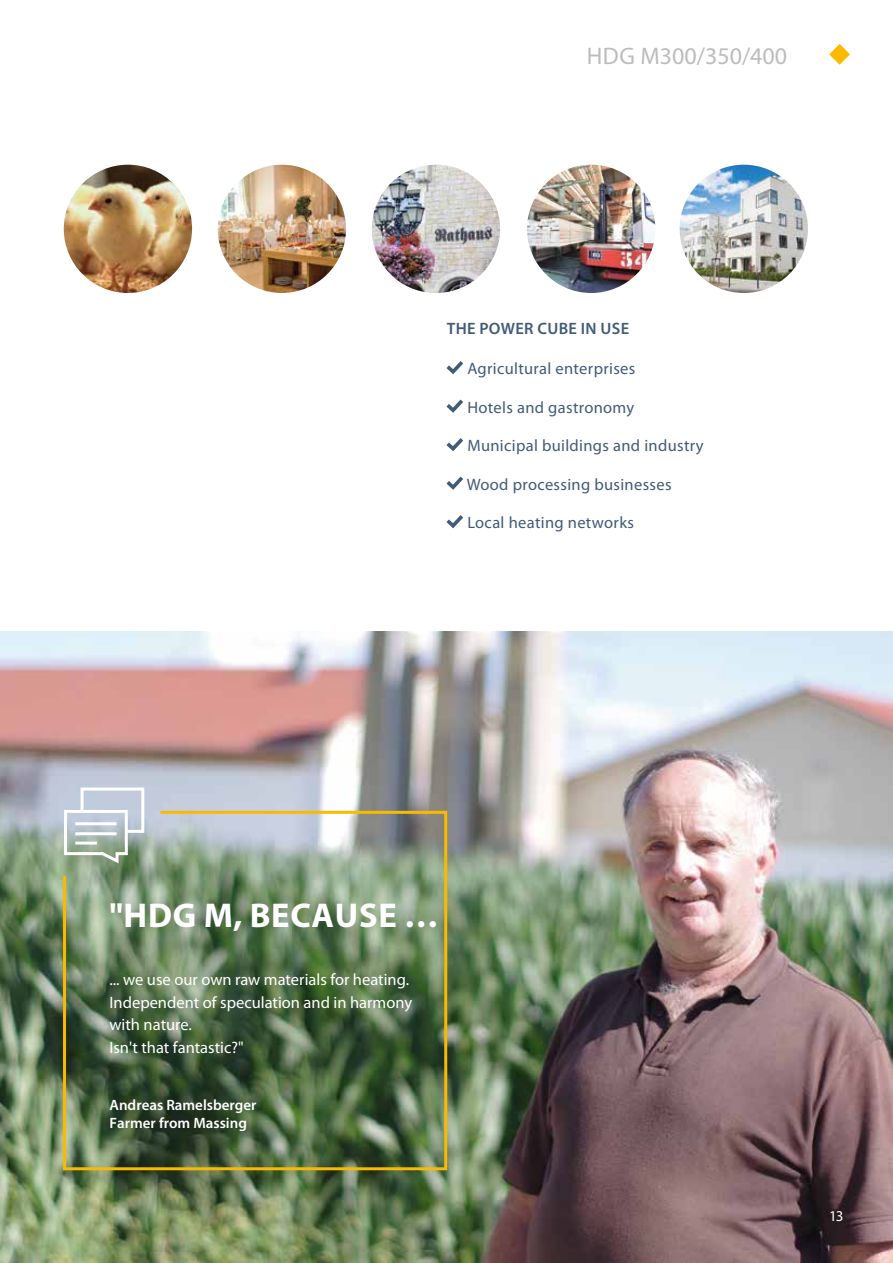
<style>
.page{position:relative;width:893px;height:1263px;background:#fff}
.page>*{position:absolute;margin:0;border:0;box-sizing:border-box;transform-origin:0 0}
.t1{font:700 34.5px "Myriad Pro";letter-spacing:.02em;color:#fff}
.t2{font:24px "Myriad Pro";color:#bcbcbc}
.t3{font:16.5px "Myriad Pro";letter-spacing:.02em;color:#425b77}
.t4{font:16.5px/22.5px "Myriad Pro";color:#fff}
.t5{font:600 16.5px "Myriad Pro";letter-spacing:.02em;color:#425b77}
.t6{font:600 15px/18px "Myriad Pro";color:#fff}
.t7{font:15px "Myriad Pro";color:#fff}
</style>
<div class="page">
<img style="left:0;top:631px;width:893px;height:632px">
<img style="left:85px;top:809px;width:364px;height:363px">
<svg style="left:85px;top:786px;width:61px;height:80px"></svg>
<img style="left:0;top:631px;width:85px;height:615px">
<svg style="left:446px;top:361px;width:17px;height:13px"></svg>
<svg style="left:446px;top:399px;width:17px;height:14px"></svg>
<svg style="left:446px;top:438px;width:17px;height:13px"></svg>
<svg style="left:446px;top:477px;width:17px;height:13px"></svg>
<svg style="left:446px;top:515px;width:17px;height:13px"></svg>
<svg style="left:829px;top:44px;width:21px;height:21px"></svg>
<img style="left:218px;top:165px;width:128px;height:128px;border-radius:64px">
<img style="left:64px;top:165px;width:128px;height:128px;border-radius:64px">
<img style="left:527px;top:165px;width:128px;height:128px;border-radius:64px">
<img style="left:372px;top:165px;width:128px;height:128px;border-radius:64px">
<img style="left:680px;top:165px;width:128px;height:128px;border-radius:64px">
<h2 class="t2" style="left:587px;top:41px;width:202px">HDG M300/350/400</h2>
<p class="t5" style="left:447px;top:318px;width:184px">THE POWER CUBE IN USE</p>
<p class="t3" style="left:467px;top:359px;width:170px">Agricultural enterprises</p>
<p class="t3" style="left:467px;top:397px;width:168px">Hotels and gastronomy</p>
<p class="t3" style="left:467px;top:436px;width:238px">Municipal buildings and industry</p>
<p class="t3" style="left:467px;top:474px;width:206px">Wood processing businesses</p>
<p class="t3" style="left:467px;top:513px;width:168px">Local heating networks</p>
<h1 class="t1" style="left:109px;top:893px;width:331px">"HDG M, BECAUSE …</h1>
<p class="t4" style="left:109px;top:968px;width:304px">... we use our own raw materials for heating.<br>Independent of speculation and in harmony with nature.<br>Isn't that fantastic?"</p>
<p class="t6" style="left:109px;top:1095px;width:149px">Andreas Ramelsberger<br>Farmer from Massing</p>
<p class="t7" style="left:829px;top:1207px;width:16px">13</p>
</div>
